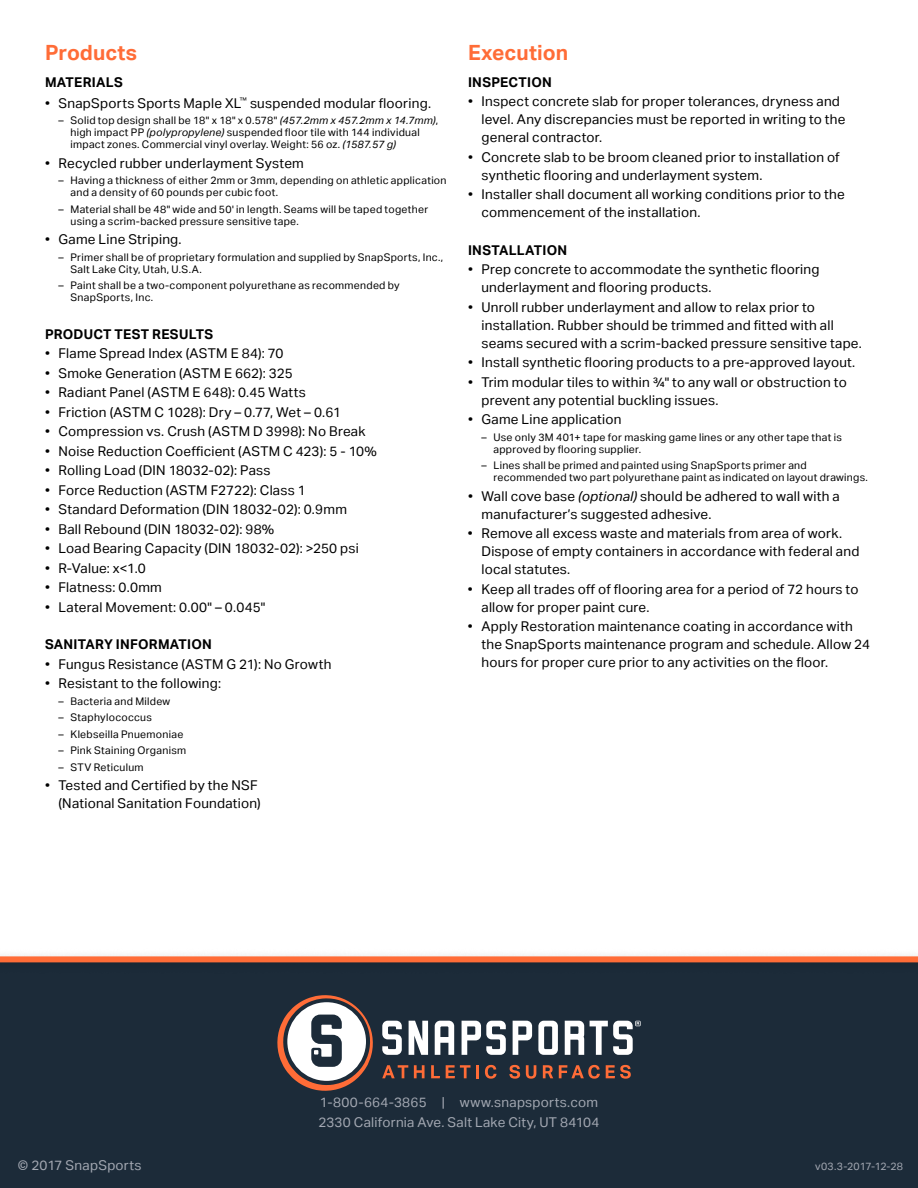
<style>
.page{position:relative;width:918px;height:1188px;background:#fff}
.page>*{position:absolute;margin:0;border:0;box-sizing:border-box;transform-origin:0 0}
.t1{font:700 21px "Aktiv Grotesk";color:#ff6c37}
.t2{font:13.5px/18px "Aktiv Grotesk";letter-spacing:.015em;color:#000}
.t3{font:13.5px/19.5px "Aktiv Grotesk";letter-spacing:.02em;color:#a3a8b2}
.t4{font:700 13.5px "Aktiv Grotesk";letter-spacing:.02em;color:#000}
.t5{font:10.5px/12px "Aktiv Grotesk";letter-spacing:.025em;color:#000}
.t6{font:10.5px "Aktiv Grotesk";letter-spacing:.02em;color:#a3a8b2}
.s1{font-style:italic}
</style>
<div class="page">
<div style="left:0;top:960px;width:918px;height:228px;background:#1c2b39"></div>
<svg style="left:382px;top:1065px;width:26px;height:13px"></svg>
<svg style="left:414px;top:1065px;width:11px;height:13px"></svg>
<svg style="left:431px;top:1065px;width:9px;height:13px"></svg>
<svg style="left:446px;top:1065px;width:33px;height:13px"></svg>
<svg style="left:485px;top:1065px;width:12px;height:14px"></svg>
<svg style="left:509px;top:1065px;width:11px;height:14px"></svg>
<svg style="left:526px;top:1065px;width:10px;height:14px"></svg>
<svg style="left:543px;top:1065px;width:10px;height:13px"></svg>
<svg style="left:559px;top:1065px;width:41px;height:14px"></svg>
<svg style="left:606px;top:1065px;width:25px;height:14px"></svg>
<svg style="left:382px;top:1021px;width:20px;height:34px"></svg>
<svg style="left:409px;top:1021px;width:19px;height:34px"></svg>
<svg style="left:435px;top:1021px;width:19px;height:34px"></svg>
<svg style="left:462px;top:1021px;width:44px;height:34px"></svg>
<svg style="left:513px;top:1021px;width:19px;height:34px"></svg>
<svg style="left:538px;top:1021px;width:20px;height:34px"></svg>
<svg style="left:565px;top:1021px;width:19px;height:34px"></svg>
<svg style="left:590px;top:1021px;width:51px;height:34px"></svg>
<svg style="left:277px;top:995px;width:96px;height:96px"></svg>
<div style="left:0;top:948px;width:918px;height:26px;background:#000;opacity:.18"></div>
<div style="left:0;top:956px;width:918px;height:6px;background:#ff6c37"></div>
<h1 class="t1" style="left:45px;top:40px;width:94px">Products</h1>
<p class="t4" style="left:45px;top:74px;width:79px">MATERIALS</p>
<p class="t2" style="left:45px;top:94px;width:388px">• SnapSports Sports Maple XL<sup>™</sup> suspended modular flooring.</p>
<p class="t5" style="left:71px;top:115px;width:369px;text-indent:-12px">– Solid top design shall be 18" x 18" x 0.578" <span class="s1">(457.2mm x 457.2mm x 14.7mm)</span>, high impact PP <span class="s1">(polypropylene)</span> suspended floor tile with 144 individual impact zones. Commercial vinyl overlay. Weight: 56 oz. <span class="s1">(1587.57 g)</span></p>
<p class="t2" style="left:45px;top:154px;width:260px">• Recycled rubber underlayment System</p>
<p class="t5" style="left:71px;top:175px;width:378px;text-indent:-12px">– Having a thickness of either 2mm or 3mm, depending on athletic application and a density of 60 pounds per cubic foot.</p>
<p class="t5" style="left:71px;top:203px;width:359px;text-indent:-12px">– Material shall be 48" wide and 50' in length. Seams will be taped together using a scrim-backed pressure sensitive tape.</p>
<p class="t2" style="left:45px;top:231px;width:138px">• Game Line Striping.</p>
<p class="t5" style="left:71px;top:251px;width:374px;text-indent:-12px">– Primer shall be of proprietary formulation and supplied by SnapSports, Inc.,<br>Salt Lake City, Utah, U.S.A.</p>
<p class="t5" style="left:71px;top:280px;width:331px;text-indent:-12px">– Paint shall be a two-component polyurethane as recommended by<br>SnapSports, Inc.</p>
<p class="t4" style="left:45px;top:326px;width:170px">PRODUCT TEST RESULTS</p>
<p class="t2" style="left:45px;top:345px;width:240px">• Flame Spread Index (ASTM E 84): 70</p>
<p class="t2" style="left:45px;top:364px;width:249px">• Smoke Generation (ASTM E 662): 325</p>
<p class="t2" style="left:45px;top:384px;width:262px">• Radiant Panel (ASTM E 648): 0.45 Watts</p>
<p class="t2" style="left:45px;top:403px;width:298px">• Friction (ASTM C 1028): Dry – 0.77, Wet – 0.61</p>
<p class="t2" style="left:45px;top:423px;width:322px">• Compression vs. Crush (ASTM D 3998): No Break</p>
<p class="t2" style="left:45px;top:442px;width:334px">• Noise Reduction Coefficient (ASTM C 423): 5 - 10%</p>
<p class="t2" style="left:45px;top:462px;width:227px">• Rolling Load (DIN 18032-02): Pass</p>
<p class="t2" style="left:45px;top:481px;width:262px">• Force Reduction (ASTM F2722): Class 1</p>
<p class="t2" style="left:45px;top:501px;width:304px">• Standard Deformation (DIN 18032-02): 0.9mm</p>
<p class="t2" style="left:45px;top:520px;width:231px">• Ball Rebound (DIN 18032-02): 98%</p>
<p class="t2" style="left:45px;top:540px;width:315px">• Load Bearing Capacity (DIN 18032-02): &gt;250 psi</p>
<p class="t2" style="left:45px;top:559px;width:102px">• R-Value: x&lt;1.0</p>
<p class="t2" style="left:45px;top:579px;width:118px">• Flatness: 0.0mm</p>
<p class="t2" style="left:45px;top:598px;width:222px">• Lateral Movement: 0.00" – 0.045"</p>
<p class="t4" style="left:45px;top:636px;width:168px">SANITARY INFORMATION</p>
<p class="t2" style="left:45px;top:655px;width:288px">• Fungus Resistance (ASTM G 21): No Growth</p>
<p class="t2" style="left:45px;top:675px;width:178px">• Resistant to the following:</p>
<p class="t5" style="left:58px;top:695px;width:113px">– Bacteria and Mildew</p>
<p class="t5" style="left:58px;top:712px;width:95px">– Staphylococcus</p>
<p class="t5" style="left:58px;top:728px;width:126px">– Klebseilla Pnuemoniae</p>
<p class="t5" style="left:58px;top:745px;width:129px">– Pink Staining Organism</p>
<p class="t5" style="left:58px;top:761px;width:87px">– STV Reticulum</p>
<p class="t2" style="left:45px;top:777px;width:217px;text-align:right">• Tested and Certified by the NSF (National Sanitation Foundation)</p>
<h1 class="t1" style="left:468px;top:40px;width:102px">Execution</h1>
<p class="t4" style="left:468px;top:74px;width:85px">INSPECTION</p>
<p class="t2" style="left:482px;top:93px;width:366px;text-indent:-14px">• Inspect concrete slab for proper tolerances, dryness and level. Any discrepancies must be reported in writing to the general contractor.</p>
<p class="t2" style="left:482px;top:148px;width:360px;text-indent:-14px">• Concrete slab to be broom cleaned prior to installation of synthetic flooring and underlayment system.</p>
<p class="t2" style="left:482px;top:186px;width:365px;text-indent:-14px">• Installer shall document all working conditions prior to the commencement of the installation.</p>
<p class="t4" style="left:468px;top:242px;width:101px">INSTALLATION</p>
<p class="t2" style="left:482px;top:261px;width:340px;text-indent:-14px">• Prep concrete to accommodate the synthetic flooring underlayment and flooring products.</p>
<p class="t2" style="left:482px;top:298px;width:382px;text-indent:-14px">• Unroll rubber underlayment and allow to relax prior to installation. Rubber should be trimmed and fitted with all seams secured with a scrim-backed pressure sensitive tape.</p>
<p class="t2" style="left:468px;top:354px;width:389px">• Install synthetic flooring products to a pre-approved layout.</p>
<p class="t2" style="left:482px;top:373px;width:367px;text-indent:-14px">• Trim modular tiles to within ¾" to any wall or obstruction to prevent any potential buckling issues.</p>
<p class="t2" style="left:468px;top:411px;width:155px">• Game Line application</p>
<p class="t5" style="left:494px;top:431px;width:350px;text-indent:-12px">– Use only 3M 401+ tape for masking game lines or any other tape that is approved by flooring supplier.</p>
<p class="t5" style="left:494px;top:460px;width:376px;text-indent:-12px">– Lines shall be primed and painted using SnapSports primer and recommended two part polyurethane paint as indicated on layout drawings.</p>
<p class="t2" style="left:482px;top:487px;width:360px;text-indent:-14px">• Wall cove base <span class="s1">(optional)</span> should be adhered to wall with a manufacturer’s suggested adhesive.</p>
<p class="t2" style="left:481px;top:525px;width:379px;text-indent:-14px">• Remove all excess waste and materials from area of work.<br>Dispose of empty containers in accordance with federal and local statutes.</p>
<p class="t2" style="left:481px;top:580px;width:379px;text-indent:-14px">• Keep all trades off of flooring area for a period of 72 hours to allow for proper paint cure.</p>
<p class="t2" style="left:481px;top:618px;width:390px;text-indent:-14px">• Apply Restoration maintenance coating in accordance with the SnapSports maintenance program and schedule. Allow 24 hours for proper cure prior to any activities on the floor.</p>
<p class="t3" style="left:18px;top:1155px;width:125px">© 2017 SnapSports</p>
<p class="t3" style="left:318px;top:1093px;width:283px">1-800-664-3865 | www.snapsports.com<br>2330 California Ave. Salt Lake City, UT 84104</p>
<p class="t6" style="left:815px;top:1160px;width:89px">v03.3-2017-12-28</p>
</div>
